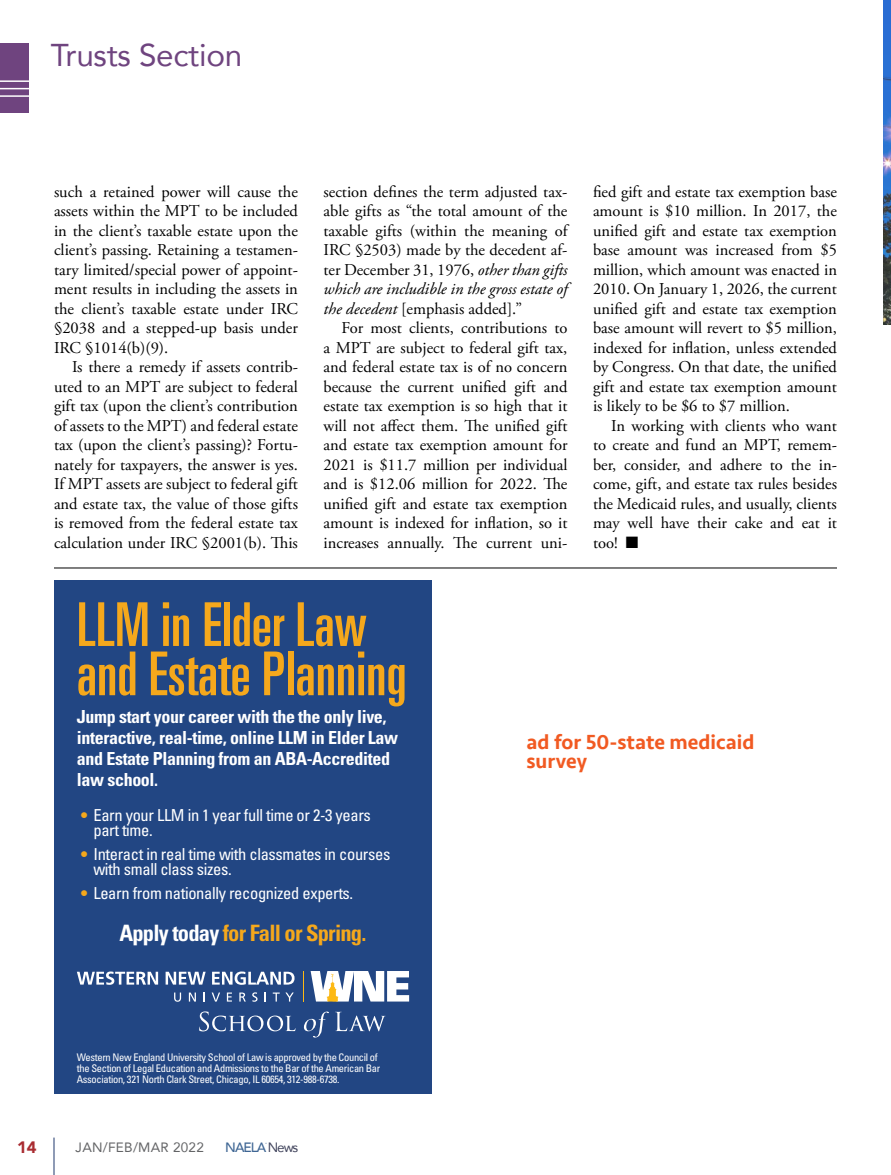
<style>
.page{position:relative;width:891px;height:1175px;background:#fff}
.page>*{position:absolute;margin:0;border:0;box-sizing:border-box;transform-origin:0 0}
.t1{font:60.45px/49.2px "Univers LT Pro Ult Cond";color:#f5a81c}
.top-title{font:31.5px "Avenir";letter-spacing:-.01em;color:#6f447f}
.t2{font:700 condensed 22.5px "Univers LT Pro";letter-spacing:-.035em;color:#f5a81c}
.subhead-feature{font:500 21px/19.5px "Seravek";color:#f15a22}
.t3{font:700 condensed 18px/21px "Univers LT Pro";letter-spacing:-.02em;color:#fff}
.body{font:16.5px/19.5px "Adobe Garamond Pro";color:#000;text-align:justify}
.t4{font:condensed 16.5px/15.8px "Univers LT Pro";letter-spacing:-.02em;color:#fff}
.t5{font:900 16.5px "Avenir";color:#a92c31}
.t6{font:13.5px "Avenir";letter-spacing:.02em;color:#636466}
.t7{font:500 13.5px "Avenir";letter-spacing:-.07em;color:#3f6694}
.t8{font:condensed 10.5px/11.2px "Univers LT Pro";letter-spacing:-.03em;color:#fff}
.t9{font:1.8px "Avenir";color:#3f6694}
.s1{font-style:italic}
.s2{color:#f5a81c}
.s3{color:#fff}
.s4{font-weight:400;color:#44475f}
</style>
<div class="page">
<img style="left:884px;top:0;width:7px;height:324px">
<hr style="left:54px;top:1137px;width:1px;height:37px;background:#1f376c">
<div style="left:0;top:43px;width:29px;height:69px;background:#6f447f"></div>
<hr style="left:0;top:80px;width:29px;height:2px;background:#fff">
<svg style="left:0;top:88px;width:29px;height:1px"></svg>
<hr style="left:0;top:95px;width:29px;height:2px;background:#fff">
<hr style="left:54px;top:567px;width:783px;height:1px;background:#000">
<div style="left:54px;top:580px;width:378px;height:514px;background:#224683"></div>
<hr style="left:303px;top:971px;width:1px;height:31px;background:#fdb913">
<svg style="left:174px;top:992px;width:7px;height:9px"></svg>
<svg style="left:189px;top:992px;width:7px;height:9px"></svg>
<svg style="left:212px;top:992px;width:8px;height:9px"></svg>
<svg style="left:227px;top:992px;width:5px;height:9px"></svg>
<svg style="left:239px;top:992px;width:7px;height:9px"></svg>
<svg style="left:252px;top:992px;width:6px;height:9px"></svg>
<svg style="left:273px;top:992px;width:21px;height:9px"></svg>
<svg style="left:311px;top:971px;width:98px;height:30px"></svg>
<svg style="left:77px;top:971px;width:81px;height:13px"></svg>
<svg style="left:166px;top:971px;width:40px;height:13px"></svg>
<svg style="left:212px;top:971px;width:83px;height:13px"></svg>
<svg style="left:199px;top:1011px;width:186px;height:26px"></svg>
<p class="top-title" style="left:51px;top:29px;width:193px">Trusts Section</p>
<p class="body" style="left:54px;top:182px;width:246px">such a retained power will cause the assets within the MPT to be included in the client’s taxable estate upon the client’s passing. Retaining a testamen&shy;tary limited/special power of appoint&shy;ment results in including the assets in the client’s taxable estate under IRC §2038 and a stepped-up basis under IRC §1014(b)(9).</p>
<p class="body" style="left:54px;top:358px;width:246px;text-indent:18px">Is there a remedy if assets contrib&shy;uted to an MPT are subject to federal gift tax (upon the client’s contribution of assets to the MPT) and federal estate tax (upon the client’s passing)? Fortu&shy;nately for taxpayers, the answer is yes.<br>If MPT assets are subject to federal gift and estate tax, the value of those gifts is removed from the federal estate tax calculation under IRC §2001(b). This</p>
<p class="body" style="left:324px;top:182px;width:246px">section defines the term adjusted tax&shy;able gifts as “the total amount of the taxable gifts (within the meaning of IRC §2503) made by the decedent af&shy;ter December 31, 1976, <span class="s1">other than gifts which are includible in the gross estate of the decedent</span> [emphasis added].”</p>
<p class="body" style="left:324px;top:319px;width:246px;text-indent:18px">For most clients, contributions to a MPT are subject to federal gift tax, and federal estate tax is of no concern because the current unified gift and estate tax exemption is so high that it will not affect them. The unified gift and estate tax exemption amount for 2021 is $11.7 million per individual and is $12.06 million for 2022. The unified gift and estate tax exemption amount is indexed for inflation, so it increases annually. The current uni-</p>
<p class="body" style="left:593px;top:182px;width:246px">fied gift and estate tax exemption base amount is $10 million. In 2017, the unified gift and estate tax exemption base amount was increased from $5 million, which amount was enacted in 2010. On January 1, 2026, the current unified gift and estate tax exemption base amount will revert to $5 million, indexed for inflation, unless extended by Congress. On that date, the unified gift and estate tax exemption amount is likely to be $6 to $7 million.</p>
<p class="body" style="left:593px;top:416px;width:246px;text-indent:18px">In working with clients who want to create and fund an MPT, remem&shy;ber, consider, and adhere to the in&shy;come, gift, and estate tax rules besides the Medicaid rules, and usually, clients may well have their cake and eat it too! ■</p>
<p class="t1" style="left:77px;top:596px;width:331px">LLM in Elder Law and Estate Planning</p>
<p class="t3" style="left:77px;top:705px;width:323px">Jump start your career with the the only live, interactive, real-time, online LLM in Elder Law and Estate Planning from an ABA-Accredited law school.</p>
<p class="t4" style="left:93px;top:806px;width:279px;text-indent:-12px"><span class="s2">•</span> Earn your LLM in 1 year full time or 2-3 years part time.</p>
<p class="t4" style="left:93px;top:845px;width:298px;text-indent:-12px"><span class="s2">•</span> Interact in real time with classmates in courses with small class sizes.</p>
<p class="t4" style="left:82px;top:884px;width:273px"><span class="s2">•</span> Learn from nationally recognized experts.</p>
<p class="t2" style="left:120px;top:918px;width:248px"><span class="s3">Apply today</span> for Fall or Spring.</p>
<p class="t8" style="left:77px;top:1051px;width:305px">Western New England University School of Law is approved by the Council of the Section of Legal Education and Admissions to the Bar of the American Bar<br>Association, 321 North Clark Street, Chicago, IL 60654, 312-988-6738.</p>
<p class="t5" style="left:17px;top:1133px;width:21px">14</p>
<p class="t6" style="left:76px;top:1136px;width:130px">JAN/FEB/MAR 2022</p>
<p class="t7" style="left:225px;top:1135px;width:75px">NAELA <span class="s4">News</span></p>
<p class="t9" style="left:266px;top:1141px;width:3px">®</p>
<p class="subhead-feature" style="left:526px;top:732px;width:230px">ad for 50-state medicaid survey</p>
</div>
